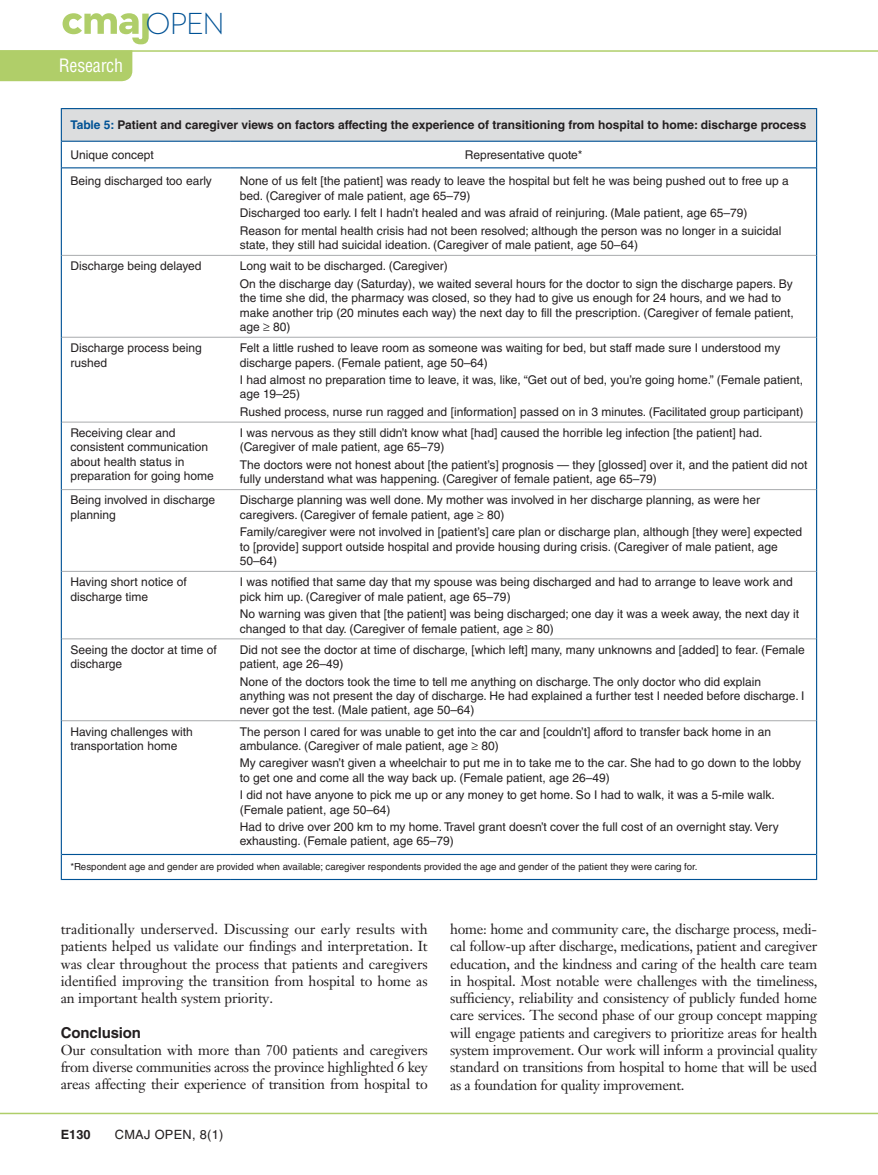
<style>
.page{position:relative;width:878px;height:1175px;background:#fff}
.page>*{position:absolute;margin:0;border:0;box-sizing:border-box;transform-origin:0 0}
.t1{font:300 31.05px "Neutraface 2 Text";color:#005295}
.t2{font:condensed 18px "Helvetica LT Std";letter-spacing:-.01em;color:#fff}
.t3{font:700 15px "Helvetica LT Std";letter-spacing:-.01em;color:#231f20}
.t4{font:14.25px/17.2px "Janson Text LT Std";letter-spacing:-.015em;color:#231f20;text-align:justify}
.t5{font:12.75px "Helvetica LT Std";letter-spacing:.025em;color:#231f20}
.t6{font:700 12.75px "Helvetica LT Std";color:#231f20}
.t7{font:12px/14.4px "Helvetica LT Std";color:#231f20}
.t8{font:700 12px "Helvetica LT Std";color:#231f20}
.t9{font:9.75px "Helvetica LT Std";color:#231f20}
.s1{color:#005295}
</style>
<div class="page">
<hr style="left:0;top:1112px;width:878px;height:2px;background:#afce69">
<svg style="left:63px;top:13px;width:86px;height:31px"></svg>
<hr style="left:0;top:50px;width:878px;height:2px;background:#afce69">
<div style="left:0;top:52px;width:132px;height:29px;background:#b0ce69"></div>
<div style="left:61px;top:109px;width:755px;height:32px;background:#dcddde"></div>
<hr style="left:62px;top:108px;width:169px;height:1px;background:#005295">
<hr style="left:61px;top:108px;width:1px;height:33px;background:#005295">
<hr style="left:231px;top:108px;width:585px;height:1px;background:#005295">
<hr style="left:816px;top:108px;width:1px;height:33px;background:#005295">
<svg style="left:61px;top:141px;width:1px;height:27px"></svg>
<svg style="left:816px;top:141px;width:1px;height:27px"></svg>
<hr style="left:62px;top:167px;width:169px;height:1px;background:#005295">
<hr style="left:61px;top:168px;width:1px;height:87px;background:#005295">
<hr style="left:231px;top:167px;width:585px;height:1px;background:#005295">
<hr style="left:816px;top:168px;width:1px;height:87px;background:#005295">
<hr style="left:61px;top:255px;width:1px;height:82px;background:#005295">
<hr style="left:816px;top:255px;width:1px;height:82px;background:#005295">
<hr style="left:61px;top:337px;width:1px;height:85px;background:#005295">
<hr style="left:816px;top:337px;width:1px;height:85px;background:#005295">
<hr style="left:61px;top:422px;width:1px;height:67px;background:#005295">
<hr style="left:816px;top:422px;width:1px;height:67px;background:#005295">
<hr style="left:61px;top:489px;width:1px;height:82px;background:#005295">
<hr style="left:816px;top:489px;width:1px;height:82px;background:#005295">
<hr style="left:61px;top:571px;width:1px;height:68px;background:#005295">
<hr style="left:816px;top:571px;width:1px;height:68px;background:#005295">
<hr style="left:61px;top:639px;width:1px;height:81px;background:#005295">
<hr style="left:816px;top:639px;width:1px;height:81px;background:#005295">
<hr style="left:61px;top:720px;width:1px;height:134px;background:#005295">
<hr style="left:816px;top:720px;width:1px;height:134px;background:#005295">
<hr style="left:62px;top:141px;width:169px;height:1px;background:#005295">
<hr style="left:231px;top:141px;width:585px;height:1px;background:#005295">
<hr style="left:62px;top:255px;width:169px;height:1px;background:#b2b4b6">
<hr style="left:231px;top:255px;width:585px;height:1px;background:#b2b4b6">
<hr style="left:62px;top:337px;width:169px;height:1px;background:#b2b4b6">
<hr style="left:231px;top:337px;width:585px;height:1px;background:#b2b4b6">
<hr style="left:62px;top:421px;width:169px;height:2px;background:#b2b4b6">
<hr style="left:231px;top:421px;width:585px;height:2px;background:#b2b4b6">
<hr style="left:62px;top:489px;width:169px;height:1px;background:#b2b4b6">
<hr style="left:231px;top:489px;width:585px;height:1px;background:#b2b4b6">
<hr style="left:62px;top:571px;width:169px;height:1px;background:#b2b4b6">
<hr style="left:231px;top:571px;width:585px;height:1px;background:#b2b4b6">
<hr style="left:62px;top:638px;width:169px;height:1px;background:#b2b4b6">
<hr style="left:231px;top:638px;width:585px;height:1px;background:#b2b4b6">
<hr style="left:62px;top:720px;width:169px;height:1px;background:#b2b4b6">
<hr style="left:231px;top:720px;width:585px;height:1px;background:#b2b4b6">
<hr style="left:62px;top:854px;width:169px;height:1px;background:#005295">
<hr style="left:231px;top:854px;width:585px;height:1px;background:#005295">
<svg style="left:61px;top:854px;width:1px;height:26px"></svg>
<svg style="left:816px;top:854px;width:1px;height:26px"></svg>
<hr style="left:62px;top:879px;width:169px;height:1px;background:#005295">
<hr style="left:231px;top:879px;width:585px;height:1px;background:#005295">
<h2 class="t2" style="left:59px;top:54px;width:66px">Research</h2>
<h1 class="t1" style="left:145px;top:4px;width:81px">OPEN</h1>
<p class="t8" style="left:70px;top:118px;width:737px"><span class="s1">Table 5:</span> Patient and caregiver views on factors affecting the experience of transitioning from hospital to home: discharge process</p>
<p class="t7" style="left:70px;top:147px;width:85px">Unique concept</p>
<p class="t7" style="left:465px;top:147px;width:119px">Representative quote*</p>
<p class="t7" style="left:70px;top:174px;width:143px">Being discharged too early</p>
<p class="t7" style="left:240px;top:174px;width:550px">None of us felt [the patient] was ready to leave the hospital but felt he was being pushed out to free up a bed. (Caregiver of male patient, age 65–79)</p>
<p class="t7" style="left:240px;top:204px;width:543px;line-height:17.4px">Discharged too early. I felt I hadn’t healed and was afraid of reinjuring. (Male patient, age 65–79)<br>Reason for mental health crisis had not been resolved; although the person was no longer in a suicidal</p>
<p class="t7" style="left:240px;top:238px;width:399px">state, they still had suicidal ideation. (Caregiver of male patient, age 50–64)</p>
<p class="t7" style="left:70px;top:259px;width:133px">Discharge being delayed</p>
<p class="t7" style="left:240px;top:257px;width:554px;line-height:17.4px">Long wait to be discharged. (Caregiver)<br>On the discharge day (Saturday), we waited several hours for the doctor to sign the discharge papers. By</p>
<p class="t7" style="left:240px;top:291px;width:555px">the time she did, the pharmacy was closed, so they had to give us enough for 24 hours, and we had to make another trip (20 minutes each way) the next day to fill the prescription. (Caregiver of female patient, age ≥ 80)</p>
<p class="t7" style="left:70px;top:341px;width:133px">Discharge process being rushed</p>
<p class="t7" style="left:240px;top:341px;width:542px">Felt a little rushed to leave room as someone was waiting for bed, but staff made sure I understood my discharge papers. (Female patient, age 50–64)</p>
<p class="t7" style="left:240px;top:372px;width:564px">I had almost no preparation time to leave, it was, like, “Get out of bed, you’re going home.” (Female patient, age 19–25)</p>
<p class="t7" style="left:240px;top:404px;width:565px">Rushed process, nurse run ragged and [information] passed on in 3 minutes. (Facilitated group participant)</p>
<p class="t7" style="left:70px;top:425px;width:145px">Receiving clear and consistent communication about health status in preparation for going home</p>
<p class="t7" style="left:240px;top:425px;width:524px">I was nervous as they still didn’t know what [had] caused the horrible leg infection [the patient] had. (Caregiver of male patient, age 65–79)</p>
<p class="t7" style="left:240px;top:457px;width:569px">The doctors were not honest about [the patient’s] prognosis — they [glossed] over it, and the patient did not fully understand what was happening. (Caregiver of female patient, age 65–79)</p>
<p class="t7" style="left:70px;top:493px;width:146px">Being involved in discharge planning</p>
<p class="t7" style="left:240px;top:493px;width:521px">Discharge planning was well done. My mother was involved in her discharge planning, as were her caregivers. (Caregiver of female patient, age ≥ 80)</p>
<p class="t7" style="left:240px;top:525px;width:563px">Family/caregiver were not involved in [patient’s] care plan or discharge plan, although [they were] expected to [provide] support outside hospital and provide housing during crisis. (Caregiver of male patient, age<br>50–64)</p>
<p class="t7" style="left:70px;top:575px;width:118px">Having short notice of discharge time</p>
<p class="t7" style="left:240px;top:575px;width:554px">I was notified that same day that my spouse was being discharged and had to arrange to leave work and pick him up. (Caregiver of male patient, age 65–79)</p>
<p class="t7" style="left:240px;top:606px;width:560px">No warning was given that [the patient] was being discharged; one day it was a week away, the next day it changed to that day. (Caregiver of female patient, age ≥ 80)</p>
<p class="t7" style="left:70px;top:642px;width:148px">Seeing the doctor at time of discharge</p>
<p class="t7" style="left:240px;top:642px;width:566px">Did not see the doctor at time of discharge, [which left] many, many unknowns and [added] to fear. (Female patient, age 26–49)</p>
<p class="t7" style="left:240px;top:674px;width:566px">None of the doctors took the time to tell me anything on discharge. The only doctor who did explain anything was not present the day of discharge. He had explained a further test I needed before discharge. I never got the test. (Male patient, age 50–64)</p>
<p class="t7" style="left:70px;top:724px;width:124px">Having challenges with transportation home</p>
<p class="t7" style="left:240px;top:724px;width:532px">The person I cared for was unable to get into the car and [couldn’t] afford to transfer back home in an ambulance. (Caregiver of male patient, age ≥ 80)</p>
<p class="t7" style="left:240px;top:756px;width:562px">My caregiver wasn’t given a wheelchair to put me in to take me to the car. She had to go down to the lobby to get one and come all the way back up. (Female patient, age 26–49)</p>
<p class="t7" style="left:240px;top:787px;width:536px">I did not have anyone to pick me up or any money to get home. So I had to walk, it was a 5-mile walk. (Female patient, age 50–64)</p>
<p class="t7" style="left:240px;top:819px;width:540px">Had to drive over 200 km to my home. Travel grant doesn’t cover the full cost of an overnight stay. Very exhausting. (Female patient, age 65–79)</p>
<p class="t9" style="left:70px;top:861px;width:628px">*Respondent age and gender are provided when available; caregiver respondents provided the age and gender of the patient they were caring for.</p>
<p class="t4" style="left:61px;top:920px;width:368px">traditionally underserved. Discussing our early results with patients helped us validate our findings and interpretation. It was clear throughout the process that patients and caregivers identified improving the transition from hospital to home as an important health system priority.</p>
<p class="t3" style="left:61px;top:1023px;width:82px">Conclusion</p>
<p class="t4" style="left:61px;top:1041px;width:368px">Our consultation with more than 700 patients and caregivers from diverse communities across the province highlighted 6 key areas affecting their experience of transition from hospital to</p>
<p class="t6" style="left:61px;top:1126px;width:31px">E130</p>
<p class="t5" style="left:115px;top:1127px;width:110px">CMAJ OPEN, 8(1)</p>
<p class="t4" style="left:450px;top:920px;width:369px">home: home and community care, the discharge process, medi&shy;cal follow-up after discharge, medications, patient and caregiver education, and the kindness and caring of the health care team in hospital. Most notable were challenges with the timeliness, sufficiency, reliability and consistency of publicly funded home care services. The second phase of our group concept mapping will engage patients and caregivers to prioritize areas for health system improvement. Our work will inform a provincial quality standard on transitions from hospital to home that will be used as a foundation for quality improvement.</p>
</div>
